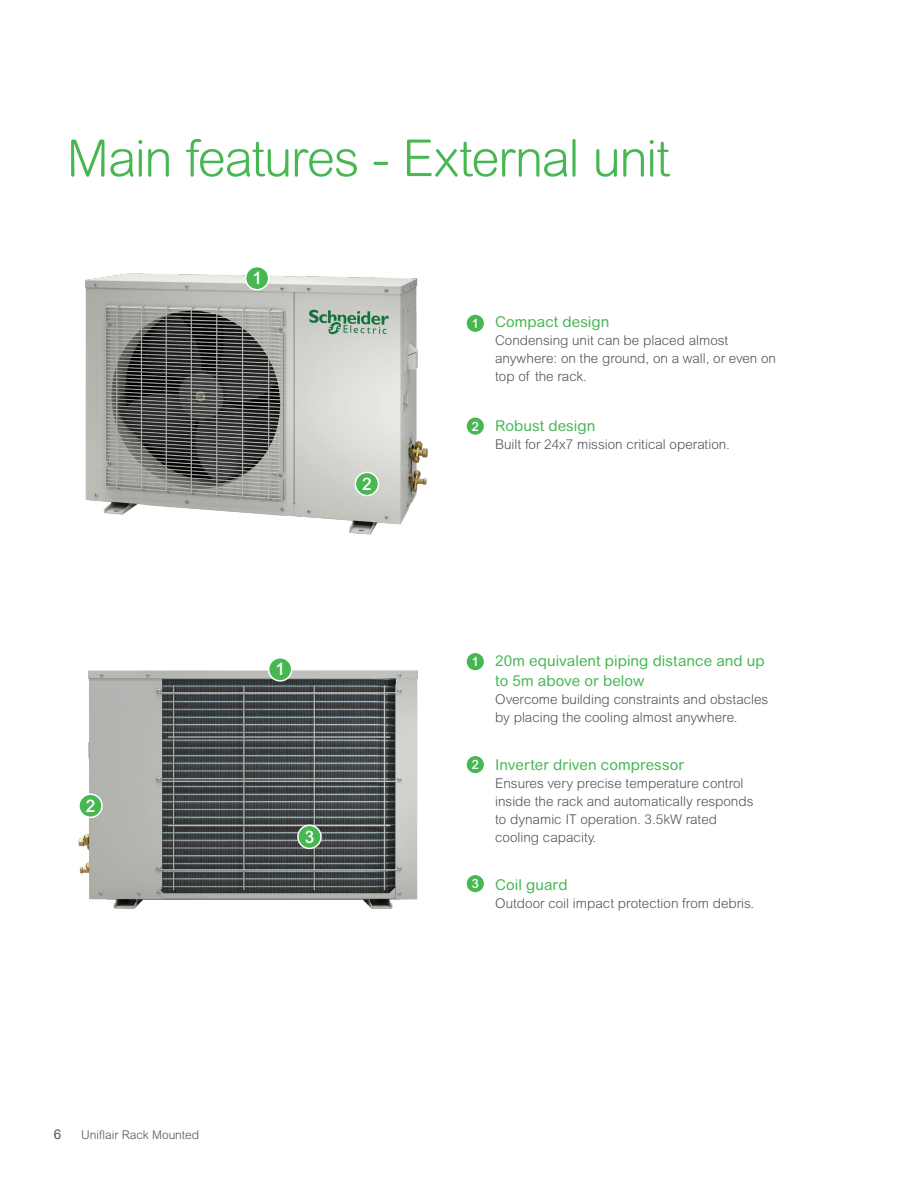
<style>
.page{position:relative;width:918px;height:1188px;background:#fff}
.page>*{position:absolute;margin:0;border:0;box-sizing:border-box;transform-origin:0 0}
.t1{font:300 51px "Arial Rounded MT Pro";letter-spacing:-.025em;color:#46b751}
.t2{font:500 17.25px "Arial MT Pro";color:#fff}
.t3{font:15px/19.5px "Arial Rounded MT Pro";letter-spacing:.005em;color:#46b751}
.t4{font:300 13.5px/18px "Arial Rounded MT Std";color:#4d555b}
.t5{font:13.5px "Arial";color:#4d555b}
.t6{font:500 12.75px "Arial MT Pro";color:#fff}
.t7{font:300 12px "Arial Rounded MT Std";color:#4d555b}
</style>
<div class="page">
<img style="left:78px;top:670px;width:340px;height:239px">
<img style="left:85px;top:273px;width:343px;height:262px">
<div style="left:467px;top:315px;width:17px;height:17px;background:#46b751;border-radius:50%"></div>
<div style="left:467px;top:653px;width:17px;height:17px;background:#46b751;border-radius:50%"></div>
<div style="left:467px;top:418px;width:17px;height:17px;background:#46b751;border-radius:50%"></div>
<div style="left:467px;top:756px;width:17px;height:17px;background:#46b751;border-radius:50%"></div>
<div style="left:467px;top:875px;width:17px;height:17px;background:#46b751;border-radius:50%"></div>
<div style="left:246px;top:267px;width:23px;height:23px;background:#46b751;border-radius:50%"></div>
<div style="left:245px;top:266px;width:24px;height:24px;border:2px solid #fff;border-radius:50%"></div>
<div style="left:269px;top:658px;width:23px;height:23px;background:#46b751;border-radius:50%"></div>
<div style="left:268px;top:657px;width:24px;height:25px;border:2px solid #fff;border-radius:50%"></div>
<div style="left:355px;top:472px;width:23px;height:24px;background:#46b751;border-radius:50%"></div>
<div style="left:355px;top:472px;width:24px;height:24px;border:2px solid #fff;border-radius:50%"></div>
<div style="left:79px;top:794px;width:23px;height:23px;background:#46b751;border-radius:50%"></div>
<div style="left:78px;top:793px;width:25px;height:25px;border:2px solid #fff;border-radius:50%"></div>
<div style="left:298px;top:825px;width:23px;height:23px;background:#46b751;border-radius:50%"></div>
<div style="left:297px;top:825px;width:25px;height:24px;border:2px solid #fff;border-radius:50%"></div>
<h1 class="t1" style="left:67px;top:129px;width:605px">Main features - External unit</h1>
<p class="t2" style="left:86px;top:796px;width:11px">2</p>
<p class="t2" style="left:252px;top:268px;width:11px">1</p>
<p class="t2" style="left:362px;top:474px;width:11px">2</p>
<p class="t2" style="left:275px;top:659px;width:11px">1</p>
<p class="t2" style="left:305px;top:827px;width:11px">3</p>
<p class="t5" style="left:54px;top:1125px;width:9px">6</p>
<p class="t7" style="left:81px;top:1128px;width:120px">Uniflair Rack Mounted</p>
<p class="t6" style="left:472px;top:316px;width:9px">1</p>
<p class="t6" style="left:472px;top:419px;width:9px">2</p>
<p class="t3" style="left:495px;top:313px;width:116px">Compact design</p>
<p class="t4" style="left:495px;top:332px;width:282px">Condensing unit can be placed almost anywhere: on the ground, on a wall, or even on top of the rack.</p>
<p class="t3" style="left:495px;top:417px;width:102px">Robust design</p>
<p class="t4" style="left:495px;top:436px;width:236px">Built for 24x7 mission critical operation.</p>
<p class="t6" style="left:472px;top:654px;width:9px">1</p>
<p class="t6" style="left:472px;top:757px;width:9px">2</p>
<p class="t6" style="left:472px;top:876px;width:9px">3</p>
<p class="t3" style="left:495px;top:652px;width:271px">20m equivalent piping distance and up to 5m above or below</p>
<p class="t4" style="left:495px;top:690px;width:275px">Overcome building constraints and obstacles by placing the cooling almost anywhere.</p>
<p class="t3" style="left:495px;top:755px;width:190px">Inverter driven compressor</p>
<p class="t4" style="left:495px;top:774px;width:260px">Ensures very precise temperature control inside the rack and automatically responds to dynamic IT operation. 3.5kW rated cooling capacity.</p>
<p class="t3" style="left:495px;top:875px;width:74px">Coil guard</p>
<p class="t4" style="left:495px;top:894px;width:261px">Outdoor coil impact protection from debris.</p>
</div>
